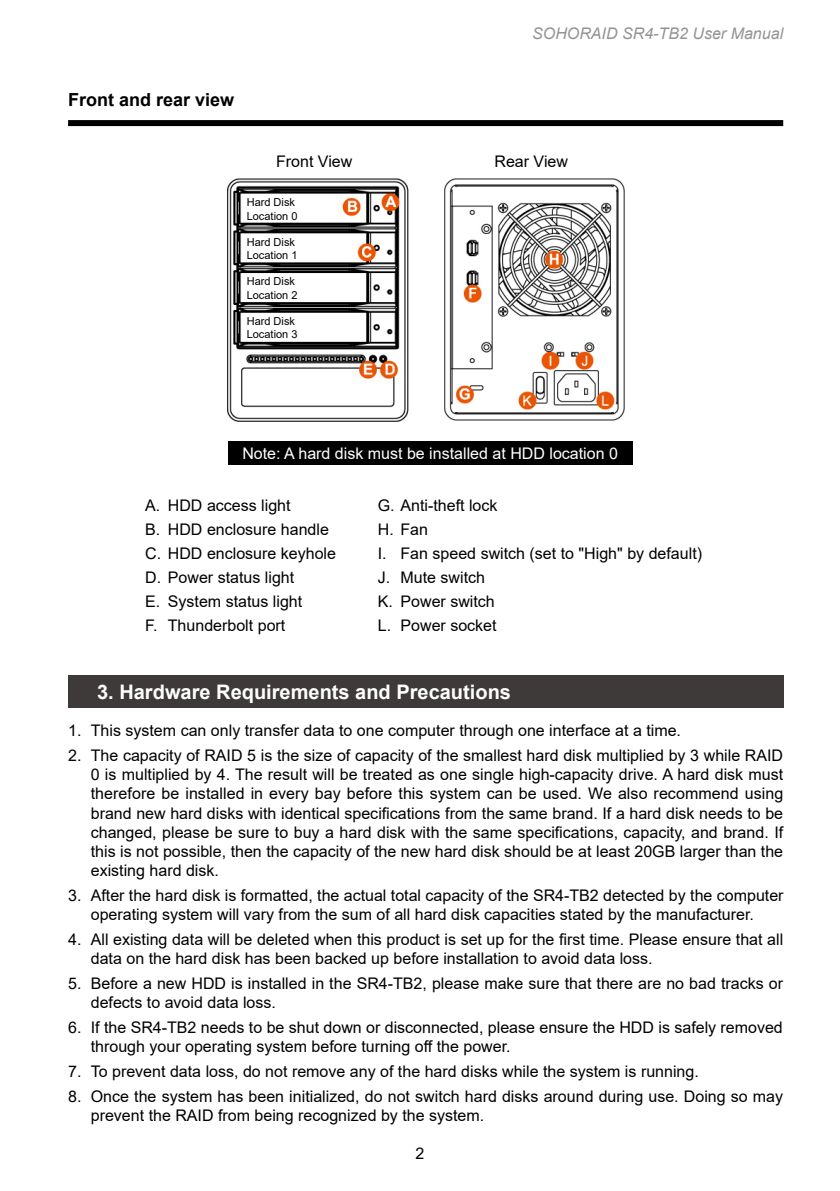
<style>
.page{position:relative;width:840px;height:1191px;background:#fff}
.page>*{position:absolute;margin:0;border:0;box-sizing:border-box;transform-origin:0 0}
.t1{font:700 20px "Arial";color:#fff}
.t2{font:700 18px "Arial";color:#000}
.t3{font:16px/19.2px "Arial";color:#000}
.t4{font:16px "Arial";color:#fff}
.t5{font:italic 16px "Arial";color:#949495}
.t6{font:11px/13.2px "Arial";color:#000}
</style>
<div class="page">
<img style="left:227px;top:179px;width:397px;height:242px">
<div style="left:68px;top:120px;width:714px;height:6px;background:#000"></div>
<div style="left:68px;top:675px;width:714px;height:32px;background:#3e3a39"></div>
<div style="left:228px;top:441px;width:404px;height:24px;background:#000"></div>
<p class="t2" style="left:68px;top:87px;width:168px">Front and rear view</p>
<p class="t3" style="left:276px;top:152px;width:78px">Front View</p>
<p class="t6" style="left:246px;top:196px;width:52px">Hard Disk<br>Location 0</p>
<p class="t6" style="left:246px;top:235px;width:52px">Hard Disk<br>Location 1</p>
<p class="t6" style="left:246px;top:275px;width:52px">Hard Disk<br>Location 2</p>
<p class="t6" style="left:246px;top:314px;width:52px">Hard Disk<br>Location 3</p>
<p class="t5" style="left:532px;top:23px;width:252px">SOHORAID SR4-TB2 User Manual</p>
<p class="t3" style="left:494px;top:151px;width:75px">Rear View</p>
<p class="t4" style="left:242px;top:442px;width:377px">Note: A hard disk must be installed at HDD location 0</p>
<p class="t3" style="left:145px;top:493px;width:192px;line-height:24px">A. HDD access light<br>B. HDD enclosure handle<br>C. HDD enclosure keyhole<br>D. Power status light<br>E. System status light<br>F. Thunderbolt port</p>
<p class="t3" style="left:377px;top:493px;width:325px;line-height:24px">G. Anti-theft lock<br>H. Fan<br>I. Fan speed switch (set to "High" by default)<br>J. Mute switch<br>K. Power switch<br>L. Power socket</p>
<p class="t1" style="left:97px;top:677px;width:415px">3. Hardware Requirements and Precautions</p>
<p class="t3" style="left:68px;top:720px;width:614px">1. This system can only transfer data to one computer through one interface at a time.</p>
<p class="t3" style="left:91px;top:745px;width:693px;text-align:justify;text-indent:-23px">2. The capacity of RAID 5 is the size of capacity of the smallest hard disk multiplied by 3 while RAID 0 is multiplied by 4. The result will be treated as one single high-capacity drive. A hard disk must therefore be installed in every bay before this system can be used. We also recommend using brand new hard disks with identical specifications from the same brand. If a hard disk needs to be changed, please be sure to buy a hard disk with the same specifications, capacity, and brand. If this is not possible, then the capacity of the new hard disk should be at least 20GB larger than the existing hard disk.</p>
<p class="t3" style="left:68px;top:885px;width:716px;text-align:center">3. After the hard disk is formatted, the actual total capacity of the SR4-TB2 detected by the computer operating system will vary from the sum of all hard disk capacities stated by the manufacturer.</p>
<p class="t3" style="left:91px;top:929px;width:693px;text-indent:-23px">4. All existing data will be deleted when this product is set up for the first time. Please ensure that all data on the hard disk has been backed up before installation to avoid data loss.</p>
<p class="t3" style="left:91px;top:973px;width:693px;text-indent:-23px">5. Before a new HDD is installed in the SR4-TB2, please make sure that there are no bad tracks or defects to avoid data loss.</p>
<p class="t3" style="left:91px;top:1018px;width:693px;text-indent:-23px">6. If the SR4-TB2 needs to be shut down or disconnected, please ensure the HDD is safely removed through your operating system before turning off the power.</p>
<p class="t3" style="left:68px;top:1062px;width:632px">7. To prevent data loss, do not remove any of the hard disks while the system is running.</p>
<p class="t3" style="left:91px;top:1086px;width:693px;text-indent:-23px">8. Once the system has been initialized, do not switch hard disks around during use. Doing so may prevent the RAID from being recognized by the system.</p>
<p class="t3" style="left:415px;top:1143px;width:10px">2</p>
</div>
